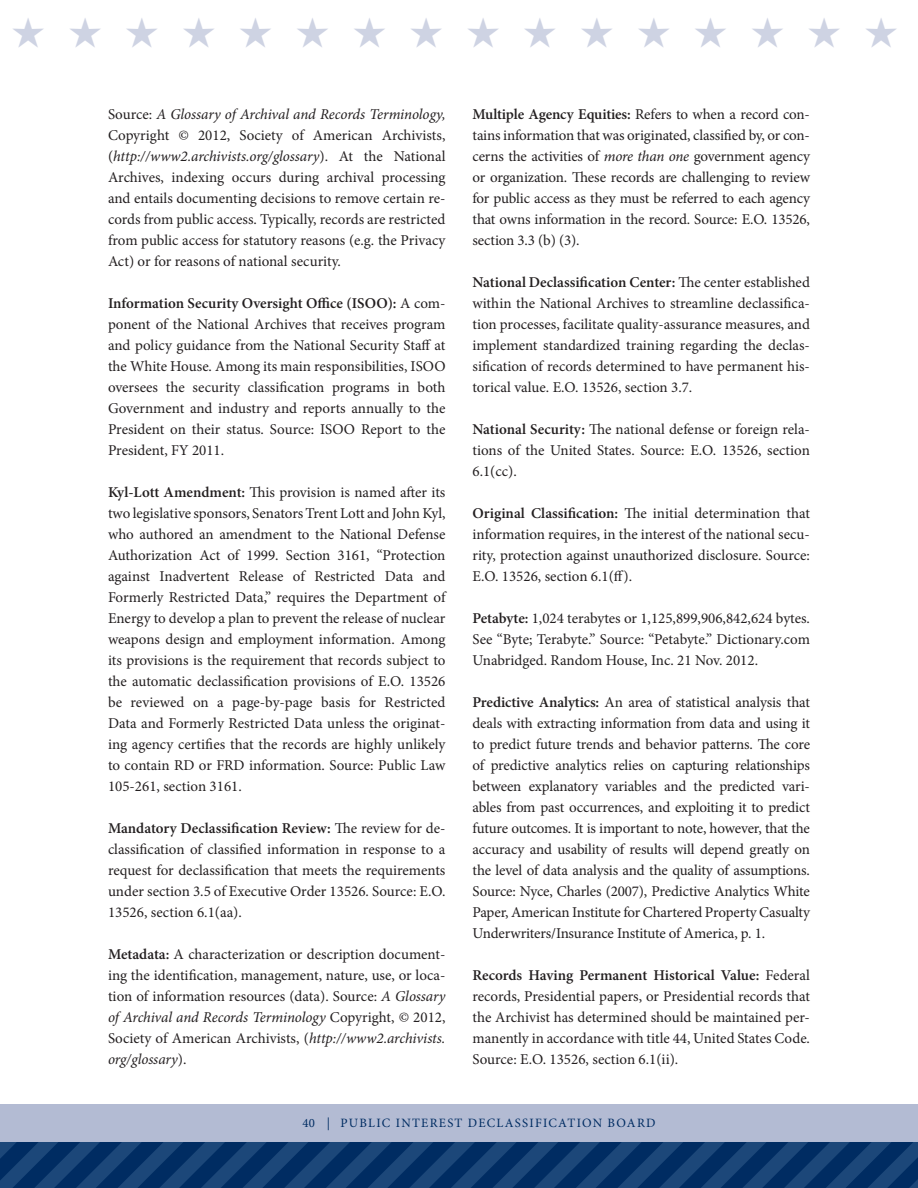
<style>
.page{position:relative;width:918px;height:1188px;background:#fff}
.page>*{position:absolute;margin:0;border:0;box-sizing:border-box;transform-origin:0 0}
.t1{font:42px "Zapf Dingbats ITC";color:#ced3e3}
.Body_Copy{font:15px/21px "Minion Pro";color:#231f20;text-align:justify}
.t2{font:12.75px "Minion Pro";letter-spacing:.1em;color:#002c62}
.s1{font-style:italic}
.s2{font-weight:600}
</style>
<div class="page">
<svg style="left:0;top:1104px;width:918px;height:84px;background:#58739b"></svg>
<h1 class="t1" style="left:11px;top:12px;width:889px">★ ★ ★ ★ ★ ★ ★ ★ ★ ★ ★ ★ ★ ★ ★ ★</h1>
<p class="Body_Copy" style="left:108px;top:104px;width:339px">Source: <span class="s1">A Glossary of Archival and Records Terminology, </span>Copyright © 2012, Society of American Archivists, (<span class="s1">http://www2.archivists.org/glossary</span>). At the National Archives, indexing occurs during archival processing and entails documenting decisions to remove certain re&shy;cords from public access. Typically, records are restricted from public access for statutory reasons (e.g. the Privacy Act) or for reasons of national security.</p>
<p class="Body_Copy" style="left:108px;top:293px;width:339px"><span class="s2">Information Security Oversight Office (ISOO):</span> A com&shy;ponent of the National Archives that receives program and policy guidance from the National Security Staff at the White House. Among its main responsibilities, ISOO oversees the security classification programs in both Government and industry and reports annually to the President on their status. Source: ISOO Report to the President, FY 2011.</p>
<p class="Body_Copy" style="left:108px;top:482px;width:339px"><span class="s2">Kyl-Lott Amendment:</span> This provision is named after its two legislative sponsors, Senators Trent Lott and John Kyl, who authored an amendment to the National Defense Authorization Act of 1999. Section 3161, “Protection against Inadvertent Release of Restricted Data and Formerly Restricted Data,” requires the Department of Energy to develop a plan to prevent the release of nuclear weapons design and employment information. Among its provisions is the requirement that records subject to the automatic declassification provisions of E.O. 13526 be reviewed on a page-by-page basis for Restricted Data and Formerly Restricted Data unless the originat&shy;ing agency certifies that the records are highly unlikely to contain RD or FRD information. Source: Public Law 105-261, section 3161.</p>
<p class="Body_Copy" style="left:108px;top:818px;width:339px"><span class="s2">Mandatory Declassification Review:</span> The review for de&shy;classification of classified information in response to a request for declassification that meets the requirements under section 3.5 of Executive Order 13526. Source: E.O.<br>13526, section 6.1(aa).</p>
<p class="Body_Copy" style="left:108px;top:944px;width:339px"><span class="s2">Metadata:</span> A characterization or description document&shy;ing the identification, management, nature, use, or loca&shy;tion of information resources (data). Source: <span class="s1">A Glossary of Archival and Records Terminology</span> Copyright, © 2012, Society of American Archivists, (<span class="s1">http://www2.archivists. org/glossary</span>).</p>
<p class="Body_Copy" style="left:472px;top:104px;width:339px"><span class="s2">Multiple Agency Equities:</span> Refers to when a record con&shy;tains information that was originated, classified by, or con&shy;cerns the activities of <span class="s1">more than one</span> government agency or organization. These records are challenging to review for public access as they must be referred to each agency that owns information in the record. Source: E.O. 13526, section 3.3 (b) (3).</p>
<p class="Body_Copy" style="left:472px;top:272px;width:339px"><span class="s2">National Declassification Center:</span> The center established within the National Archives to streamline declassifica&shy;tion processes, facilitate quality-assurance measures, and implement standardized training regarding the declas&shy;sification of records determined to have permanent his&shy;torical value. E.O. 13526, section 3.7.</p>
<p class="Body_Copy" style="left:472px;top:419px;width:339px"><span class="s2">National Security:</span> The national defense or foreign rela&shy;tions of the United States. Source: E.O. 13526, section 6.1(cc).</p>
<p class="Body_Copy" style="left:472px;top:503px;width:339px"><span class="s2">Original Classification:</span> The initial determination that information requires, in the interest of the national secu&shy;rity, protection against unauthorized disclosure. Source:<br>E.O. 13526, section 6.1(ff).</p>
<p class="Body_Copy" style="left:472px;top:608px;width:339px"><span class="s2">Petabyte:</span> 1,024 terabytes or 1,125,899,906,842,624 bytes.<br>See “Byte; Terabyte.” Source: “Petabyte.” Dictionary.com Unabridged. Random House, Inc. 21 Nov. 2012.</p>
<p class="Body_Copy" style="left:472px;top:692px;width:339px"><span class="s2">Predictive Analytics:</span> An area of statistical analysis that deals with extracting information from data and using it to predict future trends and behavior patterns. The core of predictive analytics relies on capturing relationships between explanatory variables and the predicted vari&shy;ables from past occurrences, and exploiting it to predict future outcomes. It is important to note, however, that the accuracy and usability of results will depend greatly on the level of data analysis and the quality of assumptions.<br>Source: Nyce, Charles (2007), Predictive Analytics White Paper, American Institute for Chartered Property Casualty Underwriters/Insurance Institute of America, p. 1.</p>
<p class="Body_Copy" style="left:472px;top:965px;width:339px"><span class="s2">Records Having Permanent Historical Value:</span> Federal records, Presidential papers, or Presidential records that the Archivist has determined should be maintained per&shy;manently in accordance with title 44, United States Code.<br>Source: E.O. 13526, section 6.1(ii).</p>
<p class="t2" style="left:303px;top:1114px;width:355px">40 | PUBLIC INTEREST DECLASSIFICATION BOARD</p>
</div>
